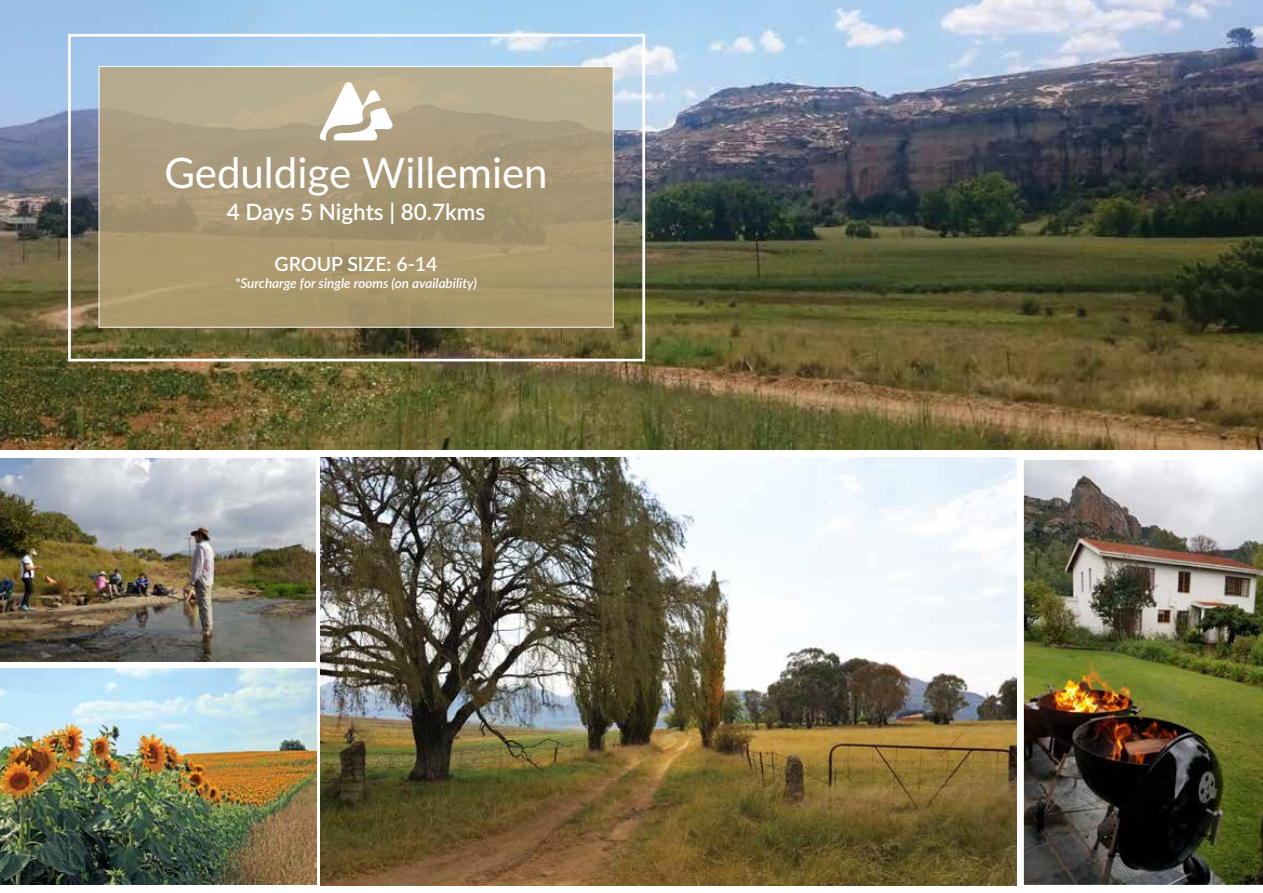
<style>
.page{position:relative;width:1263px;height:893px;background:#fff}
.page>*{position:absolute;margin:0;border:0;box-sizing:border-box;transform-origin:0 0}
.t1{font:42px "Lato";color:#fff}
.t2{font:600 22.5px "Lato";color:#fff}
.t3{font:600 19.5px "Lato";color:#fff}
.t4{font:italic 600 13.5px "Lato";color:#fff}
</style>
<div class="page">
<img style="left:0;top:0;width:1263px;height:449px">
<img style="left:1024px;top:460px;width:239px;height:425px">
<img style="left:0;top:669px;width:316px;height:216px">
<img style="left:320px;top:457px;width:696px;height:428px">
<svg style="left:98px;top:66px;width:516px;height:262px;background:#ab9c79"></svg>
<svg style="left:319px;top:82px;width:74px;height:58px"></svg>
<div style="left:68px;top:34px;width:577px;height:327px;border:3px solid #fff"></div>
<img style="left:0;top:458px;width:316px;height:204px">
<h1 class="t1" style="left:164px;top:143px;width:385px">Geduldige Willemien</h1>
<h2 class="t2" style="left:227px;top:195px;width:260px">4 Days 5 Nights | 80.7kms</h2>
<h3 class="t3" style="left:275px;top:250px;width:164px">GROUP SIZE: 6-14</h3>
<p class="t4" style="left:235px;top:273px;width:244px">*Surcharge for single rooms (on availability)</p>
</div>
